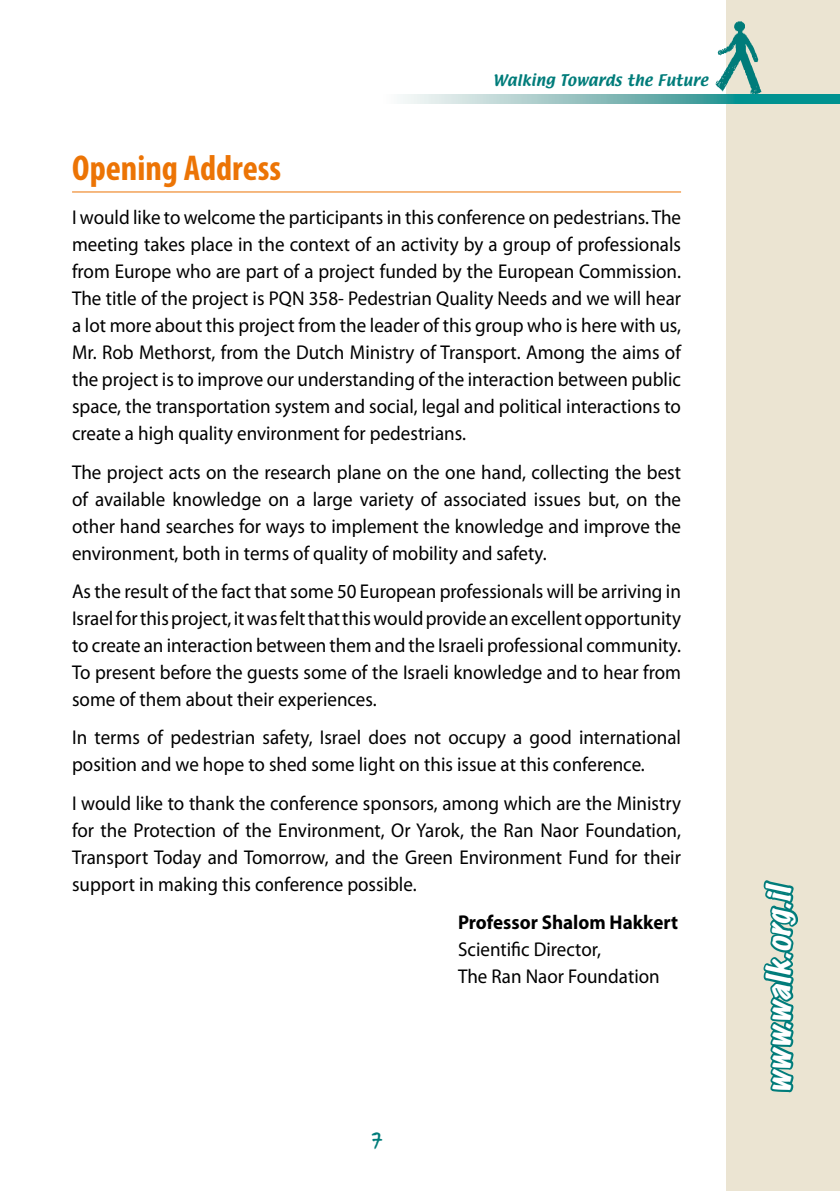
<style>
.page{position:relative;width:840px;height:1191px;background:#fff}
.page>*{position:absolute;margin:0;border:0;box-sizing:border-box;transform-origin:0 0}
.t1{font:500 40px "Nitsan MF";color:#007c7a}
.t2{font:700 condensed 36px "Myriad Pro";color:#ec7405}
.t3{font:italic expanded 30px "Marker Felt";color:#fff}
.t4{font:20px/27px "Myriad Pro";color:#000;text-align:justify;scale:.95 1}
.t5{font:700 20px "Myriad Pro";color:#000;scale:.95 1}
.t6{font:14px "Textile";letter-spacing:.02em;color:#007c7a}
</style>
<div class="page">
<div style="left:725px;top:0;width:114px;height:1191px;background:#ebe4d2"></div>
<svg style="left:763px;top:880px;width:35px;height:213px"></svg>
<img style="left:713px;top:19px;width:50px;height:76px">
<svg style="left:401px;top:95px;width:438px;height:8px;background:#72b8b7"></svg>
<hr style="left:72px;top:191px;width:608px;height:1px;background:#ec7405">
<p class="t6" style="left:492px;top:71px;width:216px">Walking Towards the Future</p>
<h2 class="t2" style="left:72px;top:146px;width:210px">Opening Address</h2>
<p class="t4" style="left:72px;top:204px;width:642px">I would like to welcome the participants in this conference on pedestrians.The meeting takes place in the context of an activity by a group of professionals from Europe who are part of a project funded by the European Commission.<br>The title of the project is PQN 358- Pedestrian Quality Needs and we will hear a lot more about this project from the leader of this group who is here with us, Mr. Rob Methorst, from the Dutch Ministry of Transport. Among the aims of the project tois improve our understanding of the interaction between public space, the transportation system and social, legal and political interactions to create a high quality environment for pedestrians.</p>
<p class="t4" style="left:72px;top:458px;width:642px">The project acts on the research plane on the one hand, collecting the best of available knowledge on a large variety of associated issues but, on the other hand searches for ways to implement the knowledge and improve the environment, both in terms of quality of mobility and safety.</p>
<p class="t4" style="left:72px;top:577px;width:642px">As the result of the fact that some 50 European professionals will be arriving in Israelforthisproject it, wasfeltthatthiswouldprovideanexcellentopportunity to create an interaction between them and the Israeli professional community.<br>To present before the guests some of the Israeli knowledge and to hear from some of them about their experiences.</p>
<p class="t4" style="left:72px;top:724px;width:642px">In terms of pedestrian safety, Israel does not occupy a good international position and we hope to shed some light on this issue at this conference.</p>
<p class="t4" style="left:72px;top:789px;width:642px">I would like to thank the conference sponsors, among which are the Ministry for the Protection of the Environment, Or Yarok, the Ran Naor Foundation, Transport Today and Tomorrow, and the Green Environment Fund for their support in making this conference possible.</p>
<p class="t5" style="left:458px;top:909px;width:233px">Professor Shalom Hakkert</p>
<p class="t4" style="left:458px;top:935px;width:214px">Scientific Director,<br>The Ran Naor Foundation</p>
<h1 class="t1" style="left:371px;top:1118px;width:12px">7</h1>
<h3 class="t3" style="left:762px;top:909px;width:31px;rotate:-90deg">i l.</h3>
<h3 class="t3" style="left:762px;top:1093px;width:191px;rotate:-90deg">wwwwalk org</h3>
<h3 class="t3" style="left:762px;top:959px;width:15px;rotate:-90deg">.</h3>
<h3 class="t3" style="left:762px;top:1028px;width:15px;rotate:-90deg">.</h3>
</div>
